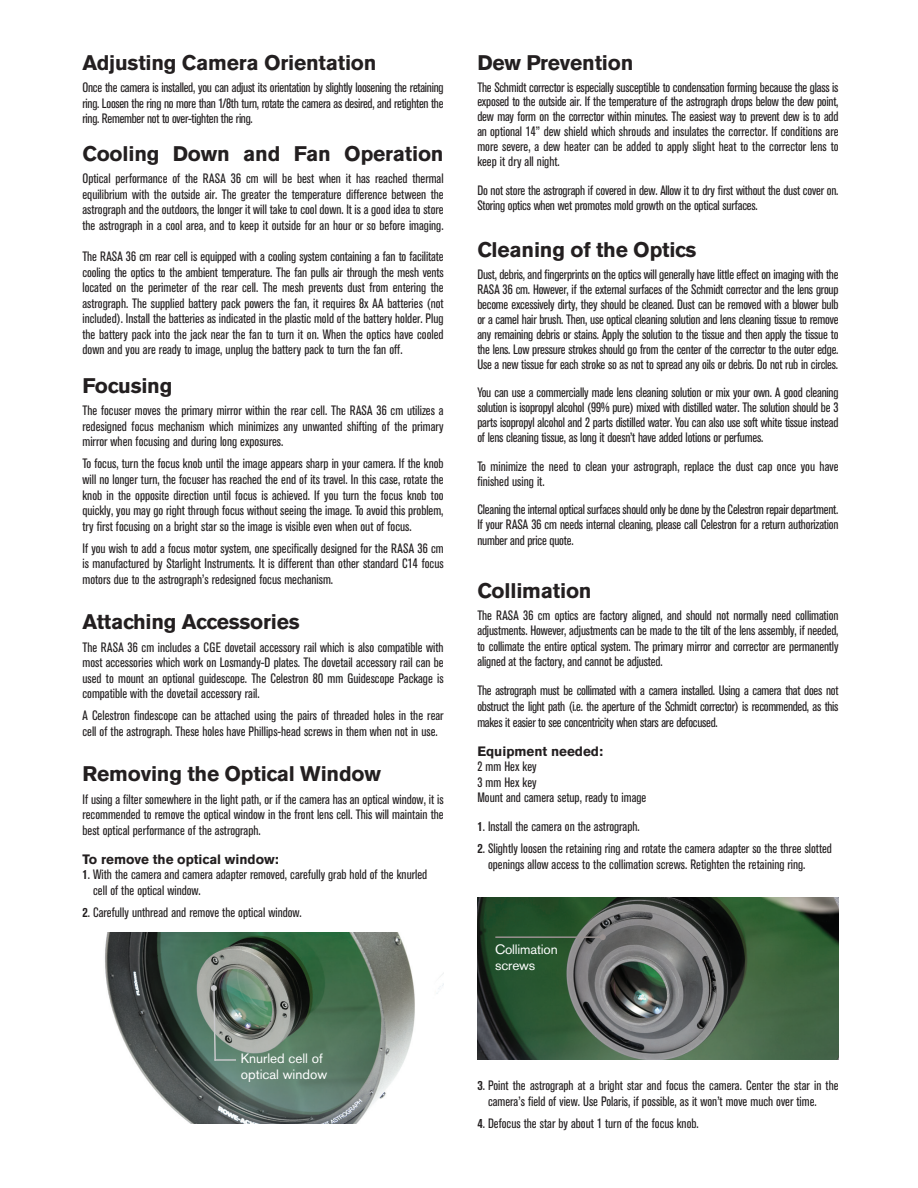
<style>
.page{position:relative;width:918px;height:1188px;background:#fff}
.page>*{position:absolute;margin:0;border:0;box-sizing:border-box;transform-origin:0 0}
.t1{font:700 21px "Akzidenz Grotesk BE";letter-spacing:-.01em;color:#231f20}
.t2{font:condensed 13.5px/15.6px "Akzidenz Grotesk BE";color:#231f20;text-align:justify}
.t3{font:13.5px/16.2px "Akzidenz Grotesk BE";color:#fff}
.t4{font:700 13.5px "Akzidenz Grotesk BE";color:#231f20}
.s1{font-weight:700}
</style>
<div class="page">
<img style="left:105px;top:933px;width:339px;height:190px">
<img style="left:477px;top:898px;width:361px;height:162px">
<hr style="left:495px;top:936px;width:108px;height:2px;background:#999190">
<svg style="left:600px;top:934px;width:6px;height:6px"></svg>
<svg style="left:211px;top:985px;width:6px;height:77px"></svg>
<hr style="left:214px;top:1059px;width:22px;height:2px;background:#c7c8ca">
<h1 class="t1" style="left:82px;top:50px;width:296px">Adjusting Camera Orientation</h1>
<p class="t2" style="left:82px;top:80px;width:363px">Once the camera is installed, you can adjust its orientation by slightly loosening the retaining ring. Loosen the ring no more than 1/8th turn, rotate the camera as desired, and retighten the ring. Remember not to over-tighten the ring.</p>
<h1 class="t1" style="left:82px;top:141px;width:363px">Cooling Down and Fan Operation</h1>
<p class="t2" style="left:82px;top:171px;width:363px">Optical performance of the RASA 36 cm will be best when it has reached thermal equilibrium with the outside air. The greater the temperature difference between the astrograph and the outdoors, the longer it will take to cool down. It is a good idea to store the astrograph in a cool area, and to keep it outside for an hour or so before imaging.</p>
<p class="t2" style="left:82px;top:249px;width:363px">The RASA 36 cm rear cell is equipped with a cooling system containing a fan to facilitate cooling the optics to the ambient temperature. The fan pulls air through the mesh vents located on the perimeter of the rear cell. The mesh prevents dust from entering the astrograph. The supplied battery pack powers the fan, it requires 8x AA batteries (not included). Install the batteries as indicated in the plastic mold of the battery holder. Plug the battery pack into the jack near the fan to turn it on. When the optics have cooled down and you are ready to image, unplug the battery pack to turn the fan off.</p>
<h1 class="t1" style="left:82px;top:373px;width:91px">Focusing</h1>
<p class="t2" style="left:82px;top:403px;width:363px">The focuser moves the primary mirror within the rear cell. The RASA 36 cm utilizes a redesigned focus mechanism which minimizes any unwanted shifting of the primary mirror when focusing and during long exposures.</p>
<p class="t2" style="left:82px;top:456px;width:363px">To focus, turn the focus knob until the image appears sharp in your camera. If the knob will no longer turn, the focuser has reached the end of its travel. In this case, rotate the knob in the opposite direction until focus is achieved. If you turn the focus knob too quickly, you may go right through focus without seeing the image. To avoid this problem, try first focusing on a bright star so the image is visible even when out of focus.</p>
<p class="t2" style="left:82px;top:541px;width:363px">If you wish to add a focus motor system, one specifically designed for the RASA 36 cm is manufactured by Starlight Instruments. It is different than other standard C14 focus motors due to the astrograph’s redesigned focus mechanism.</p>
<h1 class="t1" style="left:82px;top:610px;width:219px">Attaching Accessories</h1>
<p class="t2" style="left:82px;top:639px;width:363px">The RASA 36 cm includes a CGE dovetail accessory rail which is also compatible with most accessories which work on Losmandy-D plates. The dovetail accessory rail can be used to mount an optional guidescope. The Celestron 80 mm Guidescope Package is compatible with the dovetail accessory rail.</p>
<p class="t2" style="left:82px;top:708px;width:363px">A Celestron findescope can be attached using the pairs of threaded holes in the rear cell of the astrograph. These holes have Phillips-head screws in them when not in use.</p>
<h1 class="t1" style="left:82px;top:762px;width:300px">Removing the Optical Window</h1>
<p class="t2" style="left:82px;top:792px;width:363px">If using a filter somewhere in the light path, or if the camera has an optical window, it is recommended to remove the optical window in the front lens cell. This will maintain the best optical performance of the astrograph.</p>
<p class="t4" style="left:82px;top:851px;width:198px">To remove the optical window:</p>
<p class="t2" style="left:93px;top:867px;width:336px;text-indent:-11px"><span class="s1">1</span>. With the camera and camera adapter removed, carefully grab hold of the knurled cell of the optical window.</p>
<p class="t2" style="left:82px;top:905px;width:221px"><span class="s1">2</span>. Carefully unthread and remove the optical window.</p>
<p class="t3" style="left:241px;top:1051px;width:88px;line-height:15.5px">Knurled cell of optical window</p>
<h1 class="t1" style="left:477px;top:50px;width:158px">Dew Prevention</h1>
<p class="t2" style="left:477px;top:80px;width:363px;line-height:15px">The Schmidt corrector is especially susceptible to condensation forming because the glass is exposed to the outside air. If the temperature of the astrograph drops below the dew point, dew may form on the corrector within minutes. The easiest way to prevent dew is to add an optional 14” dew shield which shrouds and insulates the corrector. If conditions are more severe, a dew heater can be added to apply slight heat to the corrector lens to keep it dry all night.</p>
<p class="t2" style="left:477px;top:183px;width:363px;line-height:15px">Do not store the astrograph if covered in dew. Allow it to dry first without the dust cover on.<br>Storing optics when wet promotes mold growth on the optical surfaces.</p>
<h1 class="t1" style="left:477px;top:237px;width:221px">Cleaning of the Optics</h1>
<p class="t2" style="left:477px;top:267px;width:363px;line-height:15px">Dust, debris, and fingerprints on the optics will generally have little effect on imaging with the RASA 36 cm. However, if the external surfaces of the Schmidt corrector and the lens group become excessively dirty, they should be cleaned. Dust can be removed with a blower bulb or a camel hair brush. Then, use optical cleaning solution and lens cleaning tissue to remove any remaining debris or stains. Apply the solution to the tissue and then apply the tissue to the lens. Low pressure strokes should go from the center of the corrector to the outer edge.<br>Use a new tissue for each stroke so as not to spread any oils or debris. Do not rub in circles.</p>
<p class="t2" style="left:477px;top:385px;width:363px;line-height:15px">You can use a commercially made lens cleaning solution or mix your own. A good cleaning solution is isopropyl alcohol (99% pure) mixed with distilled water. The solution should be 3 parts isopropyl alcohol and 2 parts distilled water. You can also use soft white tissue instead of lens cleaning tissue, as long it doesn’t have added lotions or perfumes.</p>
<p class="t2" style="left:477px;top:459px;width:363px;line-height:15px">To minimize the need to clean your astrograph, replace the dust cap once you have finished using it.</p>
<p class="t2" style="left:477px;top:502px;width:363px">Cleaning the internal optical surfaces should only be done by the Celestron repair department.<br>If your RASA 36 cm needs internal cleaning, please call Celestron for a return authorization number and price quote.</p>
<h1 class="t1" style="left:477px;top:578px;width:116px">Collimation</h1>
<p class="t2" style="left:477px;top:608px;width:363px">The RASA 36 cm optics are factory aligned, and should not normally need collimation adjustments. However, adjustments can be made to the tilt of the lens assembly, if needed, to collimate the entire optical system. The primary mirror and corrector are permanently aligned at the factory, and cannot be adjusted.</p>
<p class="t2" style="left:477px;top:683px;width:363px">The astrograph must be collimated with a camera installed. Using a camera that does not obstruct the light path (i.e. the aperture of the Schmidt corrector) is recommended, as this makes it easier to see concentricity when stars are defocused.</p>
<p class="t4" style="left:477px;top:743px;width:127px">Equipment needed:</p>
<p class="t2" style="left:477px;top:759px;width:170px;text-align:left">2 mm Hex key<br>3 mm Hex key<br>Mount and camera setup, ready to image</p>
<p class="t2" style="left:477px;top:819px;width:164px"><span class="s1">1</span>. Install the camera on the astrograph.</p>
<p class="t2" style="left:488px;top:841px;width:345px;text-indent:-11px"><span class="s1">2</span>. Slightly loosen the retaining ring and rotate the camera adapter so the three slotted openings allow access to the collimation screws. Retighten the retaining ring.</p>
<p class="t3" style="left:495px;top:941px;width:64px">Collimation screws</p>
<p class="t2" style="left:488px;top:1078px;width:352px;text-indent:-11px"><span class="s1">3</span>. Point the astrograph at a bright star and focus the camera. Center the star in the camera’s field of view. Use Polaris, if possible, as it won’t move much over time.</p>
<p class="t2" style="left:477px;top:1116px;width:223px"><span class="s1">4</span>. Defocus the star by about 1 turn of the focus knob.</p>
</div>
